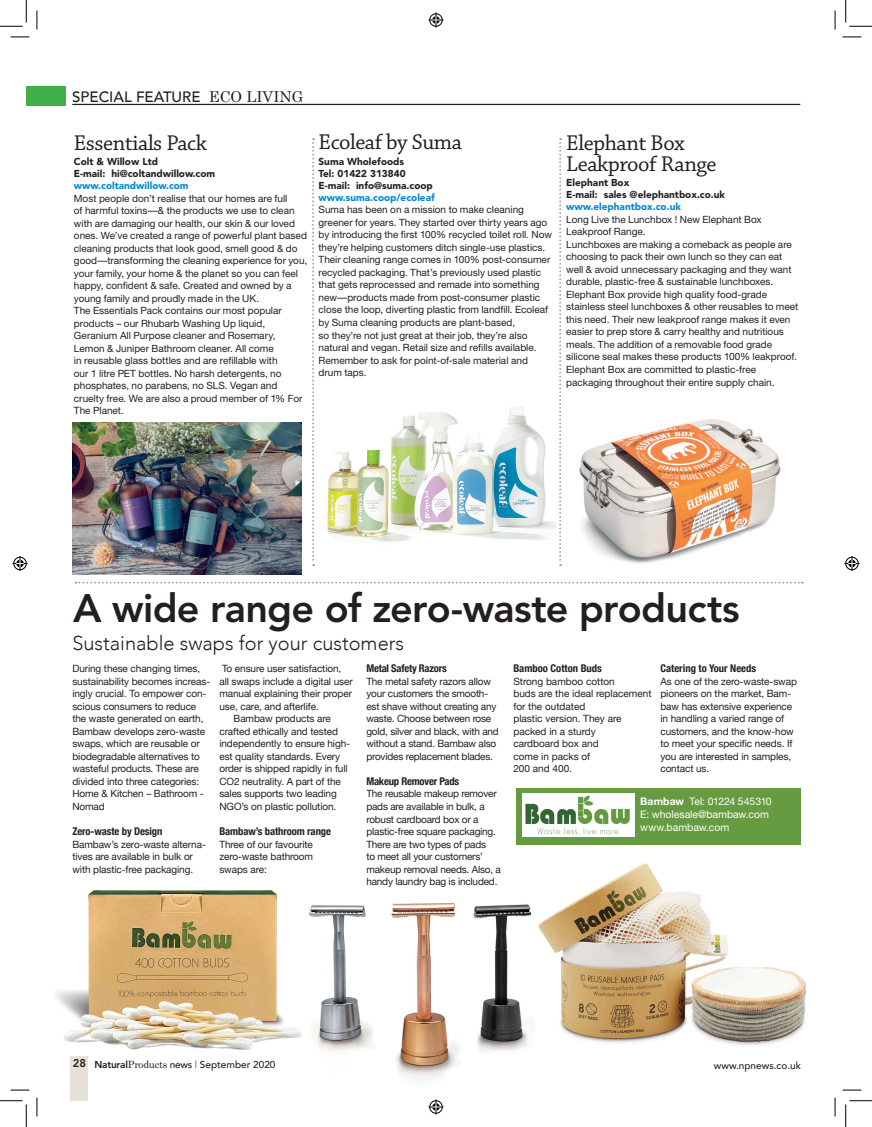
<style>
.page{position:relative;width:872px;height:1127px;background:#fff}
.page>*{position:absolute;margin:0;border:0;box-sizing:border-box;transform-origin:0 0}
.ListingsHead{font:800 39.5px "Avenir";letter-spacing:-.02em;color:#231f20}
.ListingsHead-2{font:22.5px/21.2px "Chaparral Pro";letter-spacing:-.02em;color:#231f20}
.ListingsHead-3{font:300 20px "Avenir";color:#231f20}
.t1{font:500 15px "Avenir";color:#231f20}
.Body-Light2{font:700 condensed 10.62px "Helvetica Neue";letter-spacing:-.01em;color:#231f20}
.CrossHead{font:700 condensed 10.62px "Helvetica Neue";letter-spacing:-.01em;color:#231f20}
.ListingsHead-4{font:10.38px/13px "Helvetica Neue";letter-spacing:-.005em;color:#fff}
.ListingsHead-5{font:10px/12.5px "Helvetica Neue";color:#231f20}
.Body-Light2-2{font:10px/12.5px "Helvetica Neue";letter-spacing:-.01em;color:#231f20}
.ListingsHead-6{font:900 10px "Avenir";color:#231f20}
.ListingsHead-7{font:900 10px "Avenir";color:#0089cf}
.t2{font:500 10px "Avenir";color:#231f20}
.s1{font-family:"Century Schoolbook";font-weight:400}
.s2{font-weight:700}
.s3{font-weight:800;font-size:11.25px}
.s4{font-weight:800}
.s5{color:#4f69a5}
</style>
<div class="page">
<hr style="left:72px;top:104px;width:727px;height:1px;background:#231f20">
<div style="left:26px;top:86px;width:40px;height:20px;background:#40ae49"></div>
<div style="left:71px;top:1055px;width:17px;height:45px;background:#e6e2d8"></div>
<svg style="left:312px;top:138px;width:2px;height:428px"></svg>
<svg style="left:559px;top:138px;width:2px;height:428px"></svg>
<svg style="left:76px;top:581px;width:726px;height:2px"></svg>
<img style="left:72px;top:422px;width:229px;height:152px">
<img style="left:327px;top:407px;width:227px;height:135px">
<img style="left:579px;top:419px;width:202px;height:145px">
<img style="left:309px;top:902px;width:224px;height:178px">
<img style="left:55px;top:890px;width:247px;height:160px">
<img style="left:538px;top:863px;width:269px;height:183px">
<div style="left:516px;top:787px;width:283px;height:57px;background:#669b41"></div>
<div style="left:521px;top:792px;width:113px;height:44px;background:#fff"></div>
<img style="left:525px;top:795px;width:105px;height:39px">
<svg style="left:11px;top:36px;width:18px;height:2px"></svg>
<svg style="left:842px;top:36px;width:18px;height:2px"></svg>
<svg style="left:11px;top:1089px;width:18px;height:1px"></svg>
<svg style="left:842px;top:1089px;width:18px;height:1px"></svg>
<svg style="left:36px;top:11px;width:2px;height:18px"></svg>
<svg style="left:36px;top:1097px;width:2px;height:18px"></svg>
<svg style="left:834px;top:11px;width:1px;height:18px"></svg>
<svg style="left:834px;top:1097px;width:1px;height:18px"></svg>
<svg style="left:0;top:0;width:27px;height:27px"></svg>
<svg style="left:0;top:1100px;width:27px;height:26px"></svg>
<svg style="left:845px;top:0;width:26px;height:27px"></svg>
<svg style="left:845px;top:1100px;width:26px;height:26px"></svg>
<svg style="left:428px;top:13px;width:15px;height:15px"></svg>
<svg style="left:428px;top:1099px;width:15px;height:15px"></svg>
<svg style="left:13px;top:556px;width:15px;height:15px"></svg>
<svg style="left:844px;top:556px;width:14px;height:15px"></svg>
<h3 class="t1" style="left:72px;top:83px;width:232px">SPECIAL FEATURE <span class="s1">ECO LIVING</span></h3>
<p class="ListingsHead-2" style="left:74px;top:133px;width:134px">Essentials Pack</p>
<p class="ListingsHead-6" style="left:74px;top:155px;width:86px">Colt &amp; Willow Ltd</p>
<p class="ListingsHead-6" style="left:74px;top:167px;width:143px">E-mail: hi@coltandwillow.com</p>
<p class="ListingsHead-7" style="left:74px;top:179px;width:116px">www.coltandwillow.com</p>
<p class="ListingsHead-5" style="left:74px;top:192px;width:235px">Most people don’t realise that our homes are full<br>of harmful toxins—&amp; the products we use to clean with are damaging our health, our skin &amp; our loved ones. We’ve created a range of powerful plant based cleaning products that look good, smell good &amp; do good—transforming the cleaning experience for you, your family, your home &amp; the planet so you can feel happy, confident &amp; safe. Created and owned by a young family and proudly made in the UK.</p>
<p class="ListingsHead-5" style="left:74px;top:304px;width:230px">The Essentials Pack contains our most popular products – our Rhubarb Washing Up liquid, Geranium All Purpose cleaner and Rosemary, Lemon &amp; Juniper Bathroom cleaner. All come<br>in reusable glass bottles and are refillable with<br>our 1 litre PET bottles. No harsh detergents, no phosphates, no parabens, no SLS. Vegan and cruelty free. We are also a proud member of 1% For The Planet.</p>
<p class="ListingsHead-2" style="left:318px;top:132px;width:145px">Ecoleaf by Suma</p>
<p class="ListingsHead-6" style="left:318px;top:155px;width:87px">Suma Wholefoods</p>
<p class="ListingsHead-6" style="left:318px;top:167px;width:88px">Tel: 01422 313840</p>
<p class="ListingsHead-6" style="left:318px;top:179px;width:116px">E-mail: info@suma.coop</p>
<p class="ListingsHead-7" style="left:318px;top:191px;width:118px">www.suma.coop/ecoleaf</p>
<p class="ListingsHead-5" style="left:318px;top:203px;width:235px">Suma has been on a mission to make cleaning greener for years. They started over thirty years ago by introducing the first 100% recycled toilet roll. Now they’re helping customers ditch single-use plastics.<br>Their cleaning range comes in 100% post-consumer recycled packaging. That’s previously used plastic that gets reprocessed and remade into something new—products made from post-consumer plastic close the loop, diverting plastic from landfill. Ecoleaf by Suma cleaning products are plant-based,<br>so they’re not just great at their job, they’re also natural and vegan. Retail size and refills available.<br>Remember to ask for point-of-sale material and drum taps.</p>
<p class="ListingsHead-2" style="left:566px;top:133px;width:152px">Elephant Box<br>Leakproof Range</p>
<p class="ListingsHead-6" style="left:566px;top:177px;width:64px">Elephant Box</p>
<p class="ListingsHead-6" style="left:566px;top:189px;width:160px">E-mail: sales @elephantbox.co.uk</p>
<p class="ListingsHead-7" style="left:566px;top:201px;width:116px">www.elephantbox.co.uk</p>
<p class="ListingsHead-5" style="left:566px;top:213px;width:197px">Long Live the Lunchbox ! New Elephant Box<br>Leakproof Range.</p>
<p class="ListingsHead-5" style="left:566px;top:238px;width:233px">Lunchboxes are making a comeback as people are choosing to pack their own lunch so they can eat well &amp; avoid unnecessary packaging and they want durable, plastic-free &amp; sustainable lunchboxes.<br>Elephant Box provide high quality food-grade stainless steel lunchboxes &amp; other reusables to meet this need. Their new leakproof range makes it even easier to prep store &amp; carry healthy and nutritious meals. The addition of a removable food grade silicone seal makes these products 100% leakproof.</p>
<p class="ListingsHead-5" style="left:566px;top:363px;width:210px">Elephant Box are committed to plastic-free packaging throughout their entire supply chain.</p>
<p class="ListingsHead" style="left:73px;top:584px;width:667px">A wide range of zero-waste products</p>
<p class="ListingsHead-3" style="left:72px;top:631px;width:333px">Sustainable swaps for your customers</p>
<p class="Body-Light2-2" style="left:72px;top:663px;width:139px">During these changing times, sustainability becomes increas&shy;ingly crucial. To empower con&shy;scious consumers to reduce the waste generated on earth,<br>Bambaw develops zero-waste swaps, which are reusable or biodegradable alternatives to wasteful products. These are divided into three categories:<br>Home &amp; Kitchen – Bathroom -<br>Nomad</p>
<p class="CrossHead" style="left:72px;top:822px;width:91px">Zero-waste by Design</p>
<p class="Body-Light2-2" style="left:72px;top:838px;width:135px">Bambaw’s zero-waste alterna&shy;tives are available in bulk or with plastic-free packaging.</p>
<p class="Body-Light2-2" style="left:219px;top:663px;width:135px">To ensure user satisfaction,<br>all swaps include a digital user manual explaining their proper use, care, and afterlife.</p>
<p class="Body-Light2-2" style="left:219px;top:713px;width:132px;text-indent:14px">Bambaw products are crafted ethically and tested independently to ensure high&shy;est quality standards. Every order is shipped rapidly in full<br>CO2 neutrality. A part of the sales supports two leading<br>NGO’s on plastic pollution.</p>
<p class="Body-Light2" style="left:219px;top:822px;width:113px">Bambaw’s bathroom range</p>
<p class="Body-Light2-2" style="left:219px;top:838px;width:95px;text-align:justify">Three of our favourite zero-waste bathroom swaps are:</p>
<p class="CrossHead" style="left:366px;top:659px;width:82px">Metal Safety Razors</p>
<p class="Body-Light2-2" style="left:366px;top:675px;width:134px">The metal safety razors allow your customers the smooth&shy;est shave without creating any waste. Choose between rose gold, silver and black, with and without a stand. Bambaw also provides replacement blades.</p>
<p class="Body-Light2" style="left:366px;top:772px;width:94px">Makeup Remover Pads</p>
<p class="Body-Light2-2" style="left:366px;top:788px;width:136px">The reusable makeup remover pads are available in bulk, a robust cardboard box or a plastic-free square packaging.<br>There are two types of pads<br>to meet all your customers’ makeup removal needs. Also, a handy laundry bag is included.</p>
<p class="CrossHead" style="left:513px;top:659px;width:90px">Bamboo Cotton Buds</p>
<p class="Body-Light2-2" style="left:513px;top:675px;width:140px">Strong bamboo cotton<br>buds are the ideal replacement for the outdated<br>plastic version. They are packed in a sturdy<br>cardboard box and<br>come in packs of<br>200 and 400.</p>
<p class="Body-Light2" style="left:660px;top:659px;width:97px">Catering to Your Needs</p>
<p class="Body-Light2-2" style="left:660px;top:675px;width:138px">As one of the zero-waste-swap pioneers on the market, Bam&shy;baw has extensive experience in handling a varied range of customers, and the know-how to meet your specific needs. If you are interested in samples, contact us.</p>
<p class="ListingsHead-4" style="left:640px;top:794px;width:133px"><span class="s2">Bambaw</span> Tel: 01224 545310<br>E: wholesale@bambaw.com</p>
<p class="ListingsHead-4" style="left:640px;top:820px;width:90px">www.bambaw.com</p>
<p class="t2" style="left:73px;top:1055px;width:204px"><span class="s3">28</span> <span class="s4">Natural</span><span class="s1">Products</span> news <span class="s5">|</span> September 2020</p>
<p class="t2" style="left:713px;top:1056px;width:88px">www.npnews.co.uk</p>
</div>
